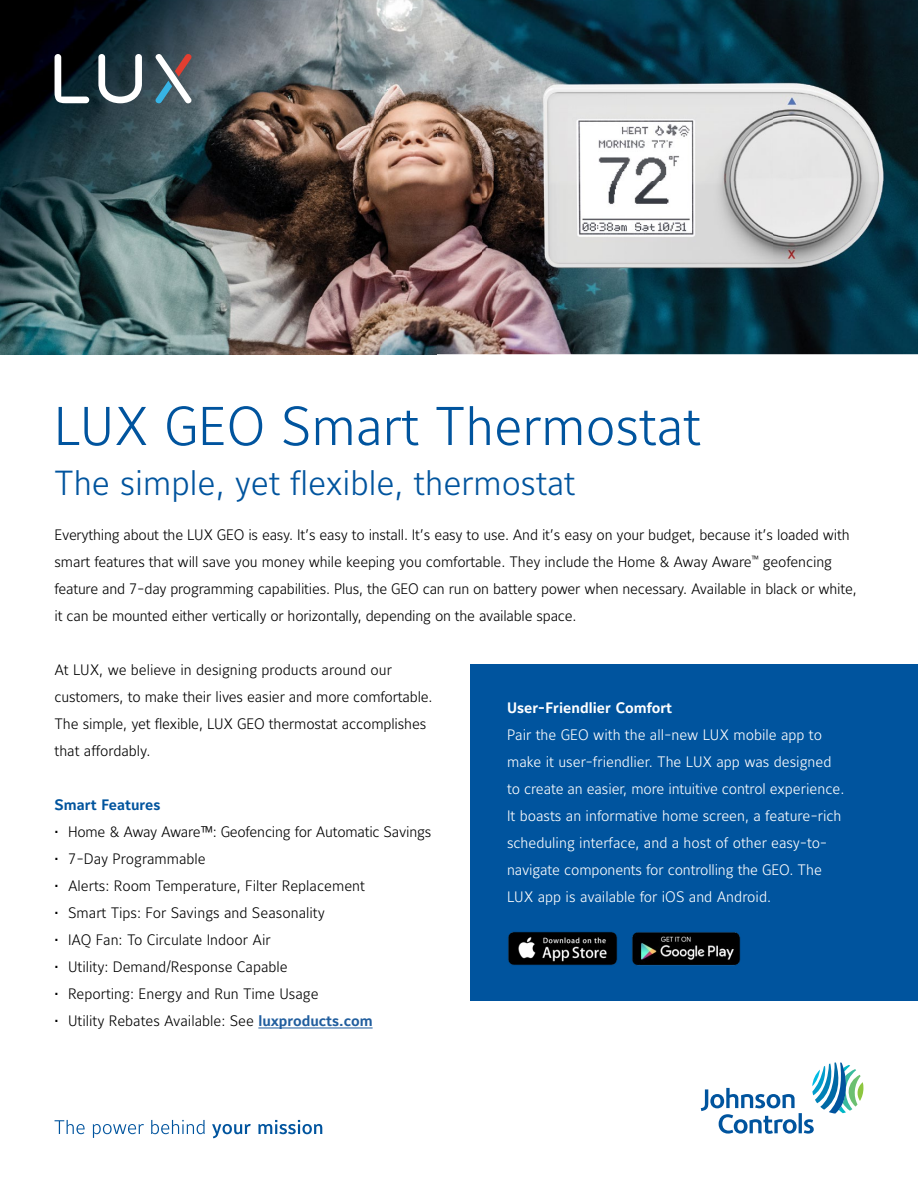
<style>
.page{position:relative;width:918px;height:1188px;background:#fff}
.page>*{position:absolute;margin:0;border:0;box-sizing:border-box;transform-origin:0 0}
.t1{font:54px "Maurea Light Tf";color:#00549e}
.t2{font:34.5px "Maurea Light Tf";color:#00549e}
.t3{font:15px/27px "Maurea Light Tf";letter-spacing:-.01em;color:#000}
.t4{font:15px/27px "Maurea Light Tf";color:#fff}
.t5{font:15px "Maurea Bold Tf";color:#fff}
.t6{font:15px "Maurea Bold Tf";color:#00549e}
.s1{font-family:"Maurea Bold Tf";color:#215e9e}
</style>
<div class="page">
<svg style="left:701px;top:1063px;width:162px;height:71px"></svg>
<svg style="left:55px;top:1120px;width:267px;height:18px"></svg>
<hr style="left:258px;top:1028px;width:115px;height:1px;background:#215e9e">
<img style="left:437px;top:0;width:481px;height:354px">
<img style="left:0;top:0;width:437px;height:354px">
<img style="left:482px;top:44px;width:436px;height:276px">
<div style="left:470px;top:664px;width:448px;height:337px;background:#00549e"></div>
<img style="left:508px;top:932px;width:110px;height:33px">
<img style="left:632px;top:932px;width:109px;height:34px">
<svg style="left:154px;top:54px;width:38px;height:49px"></svg>
<svg style="left:98px;top:54px;width:44px;height:49px"></svg>
<svg style="left:55px;top:54px;width:34px;height:49px"></svg>
<h1 class="t1" style="left:54px;top:396px;width:648px">LUX GEO Smart Thermostat</h1>
<h2 class="t2" style="left:54px;top:464px;width:523px">The simple, yet flexible, thermostat</h2>
<p class="t3" style="left:55px;top:523px;width:804px">Everything about the LUX GEO is easy. It’s easy to install. It’s easy to use. And it’s easy on your budget, because it’s loaded with smart features that will save you money while keeping you comfortable. They include the Home &amp; Away Aware<sup>™</sup> geofencing feature and 7-day programming capabilities. Plus, the GEO can run on battery power when necessary. Available in black or white, it can be mounted either vertically or horizontally, depending on the available space.</p>
<p class="t3" style="left:55px;top:658px;width:380px">At LUX, we believe in designing products around our customers, to make their lives easier and more comfortable.<br>The simple, yet flexible, LUX GEO thermostat accomplishes that affordably.</p>
<p class="t5" style="left:507px;top:699px;width:167px">User-Friendlier Comfort</p>
<p class="t4" style="left:507px;top:722px;width:339px">Pair the GEO with the all-new LUX mobile app to make it user-friendlier. The LUX app was designed to create an easier, more intuitive control experience.<br>It boasts an informative home screen, a feature-rich scheduling interface, and a host of other easy-to&shy;navigate components for controlling the GEO. The LUX app is available for iOS and Android.</p>
<p class="t6" style="left:55px;top:797px;width:107px">Smart Features</p>
<p class="t3" style="left:55px;top:820px;width:378px">• Home &amp; Away Aware™: Geofencing for Automatic Savings</p>
<p class="t3" style="left:55px;top:847px;width:153px">• 7-Day Programmable</p>
<p class="t3" style="left:55px;top:874px;width:312px">• Alerts: Room Temperature, Filter Replacement</p>
<p class="t3" style="left:55px;top:901px;width:272px">• Smart Tips: For Savings and Seasonality</p>
<p class="t3" style="left:55px;top:928px;width:218px">• IAQ Fan: To Circulate Indoor Air</p>
<p class="t3" style="left:55px;top:955px;width:235px">• Utility: Demand/Response Capable</p>
<p class="t3" style="left:55px;top:982px;width:266px">• Reporting: Energy and Run Time Usage</p>
<p class="t3" style="left:55px;top:1009px;width:320px">• Utility Rebates Available: See <span class="s1">luxproducts.com</span></p>
</div>
